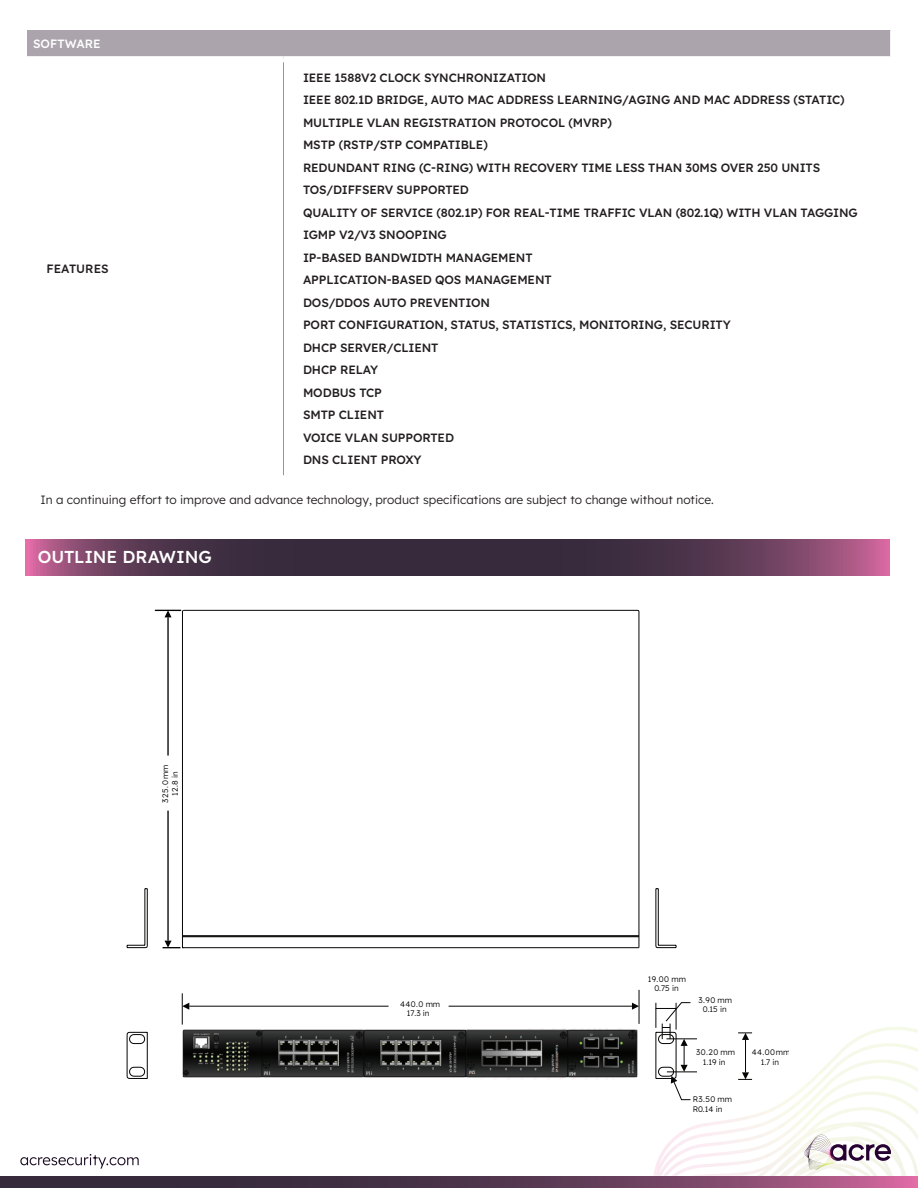
<style>
.page{position:relative;width:918px;height:1188px;background:#fff}
.page>*{position:absolute;margin:0;border:0;box-sizing:border-box;transform-origin:0 0}
.Product_Subtitle{font:500 17.25px "Lexend";letter-spacing:-.01em;color:#fff}
.Paragraph_Style_1{font:500 12px "Lexend";letter-spacing:-.01em;color:#231f20}
.Paragraph_Style_8{font:300 12px "Lexend";color:#231f20}
.t1{font:500 12px "Lexend";color:#fff}
.t2{font:300 8.1px/9.6px "Lexend";color:#050504;text-align:center}
</style>
<div class="page">
<svg style="left:26px;top:540px;width:864px;height:35px;background:#573751"></svg>
<svg style="left:20px;top:1154px;width:119px;height:15px"></svg>
<img style="left:654px;top:1027px;width:264px;height:149px">
<img style="left:769px;top:1122px;width:149px;height:54px">
<img style="left:783px;top:1136px;width:124px;height:40px">
<img style="left:792px;top:1150px;width:99px;height:26px">
<img style="left:805px;top:1164px;width:66px;height:12px">
<svg style="left:836px;top:1144px;width:55px;height:17px"></svg>
<img style="left:804px;top:1135px;width:32px;height:35px">
<svg style="left:0;top:1176px;width:918px;height:12px;background:#5f3b56"></svg>
<div style="left:27px;top:30px;width:864px;height:29px;background:#aba4ac"></div>
<svg style="left:890px;top:30px;width:1px;height:26px"></svg>
<hr style="left:283px;top:62px;width:1px;height:413px;background:#939598">
<div style="left:27px;top:56px;width:257px;height:6px;background:#fff"></div>
<div style="left:284px;top:56px;width:607px;height:6px;background:#fff"></div>
<svg style="left:127px;top:888px;width:550px;height:192px"></svg>
<hr style="left:745px;top:1040px;width:1px;height:32px;background:#050504">
<svg style="left:738px;top:1033px;width:14px;height:7px"></svg>
<svg style="left:738px;top:1072px;width:14px;height:8px"></svg>
<hr style="left:182px;top:993px;width:1px;height:32px;background:#050504">
<hr style="left:639px;top:990px;width:1px;height:34px;background:#050504">
<hr style="left:189px;top:1006px;width:200px;height:1px;background:#050504">
<svg style="left:182px;top:1003px;width:7px;height:7px"></svg>
<hr style="left:449px;top:1006px;width:183px;height:1px;background:#050504">
<svg style="left:632px;top:1003px;width:7px;height:7px"></svg>
<hr style="left:666px;top:1039px;width:31px;height:1px;background:#050504">
<hr style="left:667px;top:1072px;width:30px;height:1px;background:#050504">
<svg style="left:656px;top:1002px;width:35px;height:98px"></svg>
<svg style="left:155px;top:610px;width:28px;height:339px"></svg>
<hr style="left:182px;top:947px;width:457px;height:1px;background:#050504">
<hr style="left:182px;top:936px;width:457px;height:1px;background:#050504">
<hr style="left:182px;top:935px;width:457px;height:1px;background:#050504">
<svg style="left:183px;top:610px;width:457px;height:339px"></svg>
<img style="left:181px;top:1029px;width:457px;height:51px">
<p class="t1" style="left:33px;top:35px;width:69px">SOFTWARE</p>
<p class="Paragraph_Style_1" style="left:303px;top:69px;width:245px">IEEE 1588V2 CLOCK SYNCHRONIZATION</p>
<p class="Paragraph_Style_1" style="left:303px;top:91px;width:543px">IEEE 802.1D BRIDGE, AUTO MAC ADDRESS LEARNING/AGING AND MAC ADDRESS (STATIC)</p>
<p class="Paragraph_Style_1" style="left:303px;top:114px;width:310px">MULTIPLE VLAN REGISTRATION PROTOCOL (MVRP)</p>
<p class="Paragraph_Style_1" style="left:303px;top:136px;width:186px">MSTP (RSTP/STP COMPATIBLE)</p>
<p class="Paragraph_Style_1" style="left:303px;top:159px;width:519px">REDUNDANT RING (C-RING) WITH RECOVERY TIME LESS THAN 30MS OVER 250 UNITS</p>
<p class="Paragraph_Style_1" style="left:303px;top:181px;width:168px">TOS/DIFFSERV SUPPORTED</p>
<p class="Paragraph_Style_1" style="left:303px;top:204px;width:556px">QUALITY OF SERVICE (802.1P) FOR REAL-TIME TRAFFIC VLAN (802.1Q) WITH VLAN TAGGING</p>
<p class="Paragraph_Style_1" style="left:303px;top:226px;width:145px">IGMP V2/V3 SNOOPING</p>
<p class="Paragraph_Style_1" style="left:303px;top:249px;width:231px">IP-BASED BANDWIDTH MANAGEMENT</p>
<p class="Paragraph_Style_1" style="left:303px;top:271px;width:250px">APPLICATION-BASED QOS MANAGEMENT</p>
<p class="Paragraph_Style_1" style="left:303px;top:294px;width:189px">DOS/DDOS AUTO PREVENTION</p>
<p class="Paragraph_Style_1" style="left:303px;top:316px;width:429px">PORT CONFIGURATION, STATUS, STATISTICS, MONITORING, SECURITY</p>
<p class="Paragraph_Style_1" style="left:303px;top:339px;width:137px">DHCP SERVER/CLIENT</p>
<p class="Paragraph_Style_1" style="left:303px;top:361px;width:77px">DHCP RELAY</p>
<p class="Paragraph_Style_1" style="left:303px;top:384px;width:80px">MODBUS TCP</p>
<p class="Paragraph_Style_1" style="left:303px;top:406px;width:83px">SMTP CLIENT</p>
<p class="Paragraph_Style_1" style="left:303px;top:429px;width:153px">VOICE VLAN SUPPORTED</p>
<p class="Paragraph_Style_1" style="left:303px;top:451px;width:120px">DNS CLIENT PROXY</p>
<p class="Paragraph_Style_8" style="left:40px;top:492px;width:675px">In a continuing effort to improve and advance technology, product specifications are subject to change without notice.</p>
<p class="Paragraph_Style_1" style="left:46px;top:260px;width:64px">FEATURES</p>
<p class="Product_Subtitle" style="left:38px;top:545px;width:175px">OUTLINE DRAWING</p>
<p class="t2" style="left:160px;top:803px;width:40px;rotate:-90deg">325 0. mm<br>21 .8 in</p>
<p class="t2" style="left:400px;top:998px;width:42px">440.0 mm<br>17.3 in</p>
<p class="t2" style="left:648px;top:973px;width:40px">19.00 mm<br>0.75 in</p>
<p class="t2" style="left:699px;top:994px;width:35px">3.90 mm<br>0.15 in</p>
<p class="t2" style="left:696px;top:1047px;width:40px">30.20 mm<br>1.19 in</p>
<p class="t2" style="left:693px;top:1094px;width:41px;text-align:left">R3.50 mm<br>R0.14 in</p>
<p class="t2" style="left:752px;top:1047px;width:40px">44.00 mm<br>1.7 in</p>
</div>
